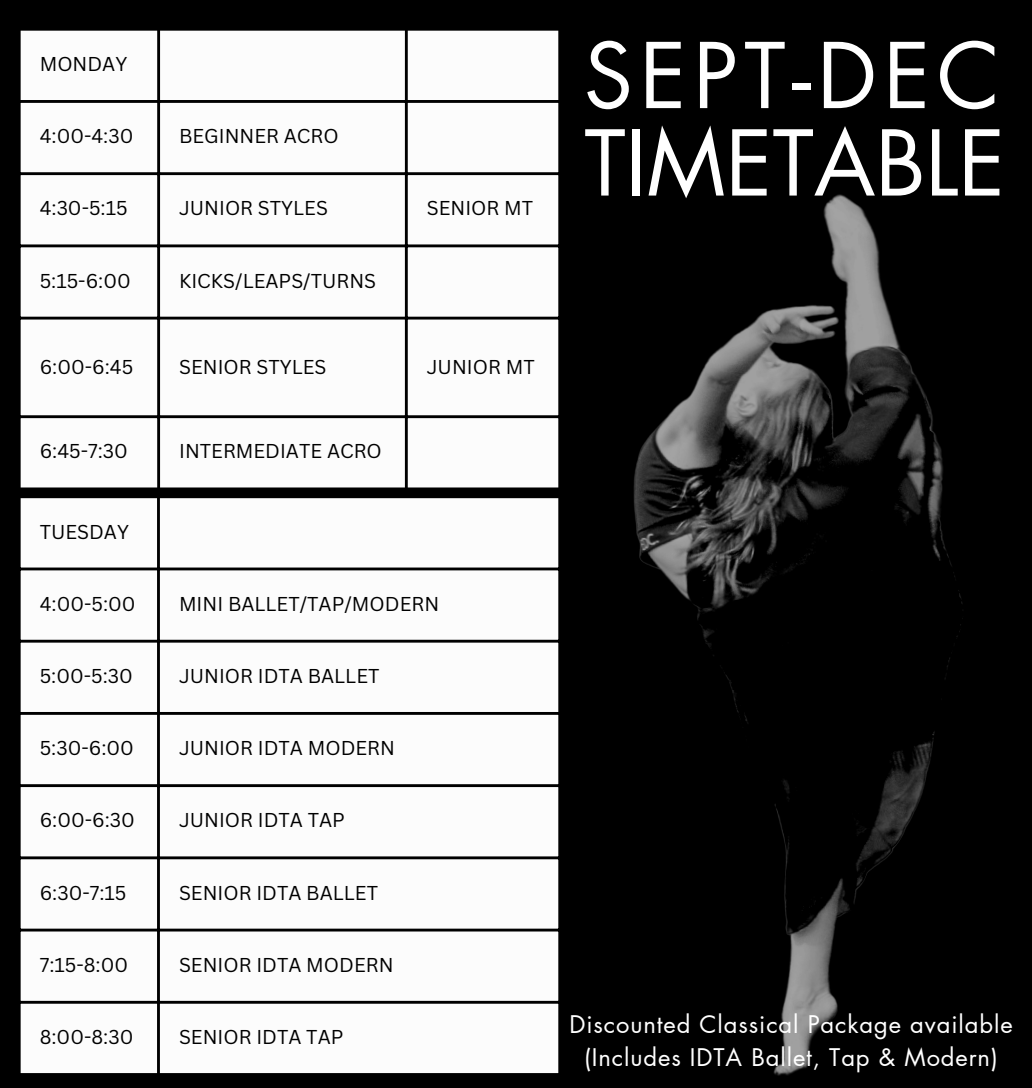
<style>
.page{position:relative;width:1032px;height:1088px;background:#fff}
.page>*{position:absolute;margin:0;border:0;box-sizing:border-box;transform-origin:0 0}
.t1{font:87.88px "Futura LT Pro";color:#fff}
.t2{font:23.75px "Futura LT Pro";letter-spacing:.04em;color:#fff}
.t3{font:19.5px "Canva Sans";color:#000}
</style>
<div class="page">
<div style="left:0;top:0;width:1031px;height:1087px;background:#000"></div>
<div style="left:21px;top:31px;width:440px;height:456px;background:#fcfcfc"></div>
<hr style="left:157px;top:31px;width:3px;height:456px;background:#000">
<hr style="left:405px;top:31px;width:2px;height:456px;background:#000">
<hr style="left:18px;top:100px;width:543px;height:3px;background:#000">
<hr style="left:18px;top:172px;width:543px;height:3px;background:#000">
<hr style="left:18px;top:244px;width:543px;height:3px;background:#000">
<hr style="left:18px;top:317px;width:543px;height:2px;background:#000">
<hr style="left:18px;top:415px;width:543px;height:3px;background:#000">
<div style="left:21px;top:498px;width:440px;height:575px;background:#fcfcfc"></div>
<hr style="left:157px;top:498px;width:3px;height:575px;background:#000">
<hr style="left:18px;top:567px;width:543px;height:3px;background:#000">
<hr style="left:18px;top:639px;width:543px;height:3px;background:#000">
<hr style="left:18px;top:712px;width:543px;height:3px;background:#000">
<hr style="left:18px;top:784px;width:543px;height:3px;background:#000">
<hr style="left:18px;top:856px;width:543px;height:3px;background:#000">
<hr style="left:18px;top:928px;width:543px;height:3px;background:#000">
<hr style="left:18px;top:1000px;width:543px;height:3px;background:#000">
<img style="left:461px;top:30px;width:502px;height:1046px">
<p class="t3" style="left:40px;top:50px;width:89px">MONDAY</p>
<p class="t3" style="left:40px;top:122px;width:95px">4:00-4:30</p>
<p class="t3" style="left:179px;top:122px;width:161px">BEGINNER ACRO</p>
<p class="t3" style="left:40px;top:195px;width:89px">4:30-5:15</p>
<p class="t3" style="left:179px;top:195px;width:150px">JUNIOR STYLES</p>
<p class="t3" style="left:426px;top:195px;width:108px">SENIOR MT</p>
<p class="t3" style="left:40px;top:267px;width:92px">5:15-6:00</p>
<p class="t3" style="left:179px;top:267px;width:198px">KICKS/LEAPS/TURNS</p>
<p class="t3" style="left:40px;top:353px;width:95px">6:00-6:45</p>
<p class="t3" style="left:179px;top:353px;width:149px">SENIOR STYLES</p>
<p class="t3" style="left:426px;top:353px;width:109px">JUNIOR MT</p>
<p class="t3" style="left:40px;top:437px;width:90px">6:45-7:30</p>
<p class="t3" style="left:179px;top:437px;width:204px">INTERMEDIATE ACRO</p>
<p class="t3" style="left:40px;top:517px;width:91px">TUESDAY</p>
<p class="t3" style="left:40px;top:590px;width:97px">4:00-5:00</p>
<p class="t3" style="left:179px;top:590px;width:261px">MINI BALLET/TAP/MODERN</p>
<p class="t3" style="left:40px;top:662px;width:95px">5:00-5:30</p>
<p class="t3" style="left:179px;top:662px;width:202px">JUNIOR IDTA BALLET</p>
<p class="t3" style="left:40px;top:734px;width:96px">5:30-6:00</p>
<p class="t3" style="left:179px;top:734px;width:217px">JUNIOR IDTA MODERN</p>
<p class="t3" style="left:40px;top:806px;width:97px">6:00-6:30</p>
<p class="t3" style="left:179px;top:806px;width:167px">JUNIOR IDTA TAP</p>
<p class="t3" style="left:40px;top:878px;width:88px">6:30-7:15</p>
<p class="t3" style="left:179px;top:878px;width:200px">SENIOR IDTA BALLET</p>
<p class="t3" style="left:40px;top:951px;width:90px">7:15-8:00</p>
<p class="t3" style="left:179px;top:951px;width:216px">SENIOR IDTA MODERN</p>
<p class="t3" style="left:40px;top:1023px;width:95px">8:00-8:30</p>
<p class="t3" style="left:179px;top:1023px;width:166px">SENIOR IDTA TAP</p>
<p class="t1" style="left:583px;top:36px;width:418px">SEPT-DEC</p>
<h1 class="t1" style="left:584px;top:123px;width:422px">TIMETABLE</h1>
<p class="t2" style="left:569px;top:1013px;width:444px">Discounted Classical Package available</p>
<h1 class="t2" style="left:584px;top:1046px;width:415px">(Includes IDTA Ballet, Tap &amp; Modern)</h1>
</div>
